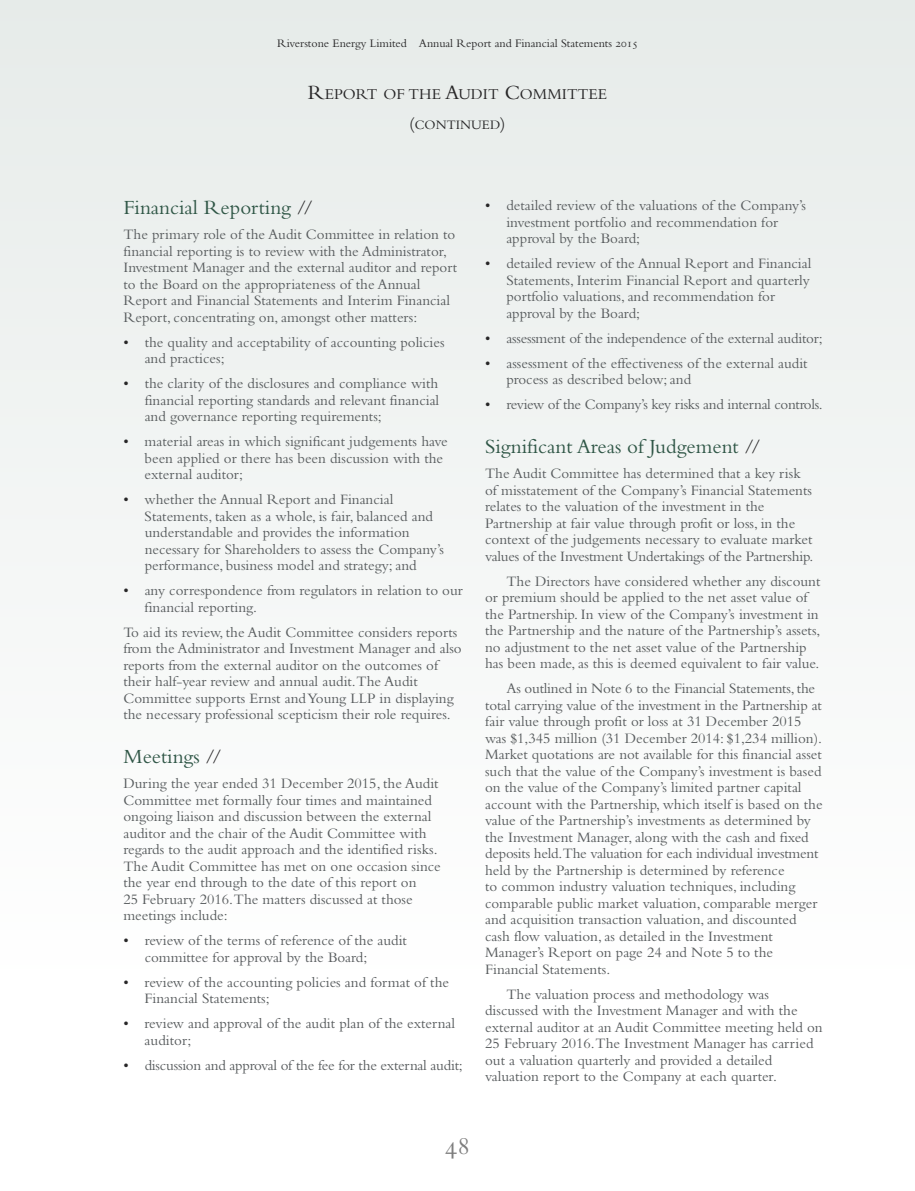
<style>
.page{position:relative;width:915px;height:1191px;background:#fff}
.page>*{position:absolute;margin:0;border:0;box-sizing:border-box;transform-origin:0 0}
.t1{font:21px "Bembo";color:#2f5646}
.t2{font:15.75px "Bembo";color:#272627}
.t3{font:15px/16.5px "Bembo";color:#575b5d}
.t4{font:15px "Bembo";letter-spacing:-.02em;color:#575b5d}
.t5{font:13.5px "Bembo";color:#272627}
.t6{font:12px "Bembo";color:#272627}
.s1{font-size:21px}
.s2{font-size:18px}
.s3{color:#272627}
</style>
<div class="page">
<div style="left:0;top:0;width:914px;height:982px;background:#f3f5f4"></div>
<svg style="left:615px;top:42px;width:21px;height:7px"></svg>
<p class="t6" style="left:277px;top:39px;width:336px">Riverstone Energy Limited Annual Report and Financial Statements</p>
<p class="t2" style="left:308px;top:89px;width:301px"><span class="s1">R</span>EPORT OF THE <span class="s1">A</span>UDIT <span class="s1">C</span>OMMITTEE</p>
<p class="t5" style="left:409px;top:120px;width:98px"><span class="s2">(</span>CONTINUED<span class="s2">)</span></p>
<h1 class="t1" style="left:123px;top:200px;width:191px">Financial Reporting <span class="s3">//</span></h1>
<p class="t3" style="left:123px;top:228px;width:335px">The primary role of the Audit Committee in relation to financial reporting is to review with the Administrator, Investment Manager and the external auditor and report to the Board on the appropriateness of the Annual Report and Financial Statements and Interim Financial Report, concentrating on, amongst other matters:</p>
<p class="t3" style="left:145px;top:335px;width:301px;text-indent:-21px"><span class="s3">•</span> the quality and acceptability of accounting policies and practices;</p>
<p class="t3" style="left:145px;top:377px;width:296px;text-align:justify;text-indent:-21px"><span class="s3">•</span> the clarity of the disclosures and compliance with financial reporting standards and relevant financial and governance reporting requirements;</p>
<p class="t3" style="left:145px;top:435px;width:304px;text-indent:-21px"><span class="s3">•</span> material areas in which significant judgements have been applied or there has been discussion with the external auditor;</p>
<p class="t3" style="left:145px;top:493px;width:301px;text-indent:-21px"><span class="s3">•</span> whether the Annual Report and Financial Statements, taken as a whole, is fair, balanced and understandable and provides the information necessary for Shareholders to assess the Company’s performance, business model and strategy; and</p>
<p class="t3" style="left:145px;top:584px;width:319px;text-indent:-21px"><span class="s3">•</span> any correspondence from regulators in relation to our financial reporting.</p>
<p class="t3" style="left:123px;top:625px;width:340px">To aid its review, the Audit Committee considers reports from the Administrator and Investment Manager and also reports from the external auditor on the outcomes of their half-year review and annual audit.The Audit Committee supports Ernst and Young LLP in displaying the necessary professional scepticism their role requires.</p>
<h1 class="t1" style="left:123px;top:749px;width:100px">Meetings <span class="s3">//</span></h1>
<p class="t3" style="left:123px;top:777px;width:319px">During the year ended 31 December 2015, the Audit Committee met formally four times and maintained ongoing liaison and discussion between the external auditor and the chair of the Audit Committee with regards to the audit approach and the identified risks.<br>The Audit Committee has met on one occasion since the year end through to the date of this report on<br>25 February 2016.The matters discussed at those meetings include:</p>
<p class="t3" style="left:145px;top:934px;width:264px;text-indent:-21px"><span class="s3">•</span> review of the terms of reference of the audit committee for approval by the Board;</p>
<p class="t3" style="left:145px;top:975px;width:306px;text-indent:-21px"><span class="s3">•</span> review of the accounting policies and format of the<br>Financial Statements;</p>
<p class="t3" style="left:144px;top:1017px;width:312px;text-indent:-21px"><span class="s3">•</span> review and approval of the audit plan of the external auditor;</p>
<p class="t3" style="left:123px;top:1058px;width:341px"><span class="s3">•</span> discussion and approval of the fee for the external audit;</p>
<p class="t3" style="left:506px;top:198px;width:301px;text-indent:-21px"><span class="s3">•</span> detailed review of the valuations of the Company’s investment portfolio and recommendation for approval by the Board;</p>
<p class="t3" style="left:506px;top:256px;width:306px;text-indent:-21px"><span class="s3">•</span> detailed review of the Annual Report and Financial Statements, Interim Financial Report and quarterly portfolio valuations, and recommendation for approval by the Board;</p>
<p class="t3" style="left:485px;top:331px;width:339px"><span class="s3">•</span> assessment of the independence of the external auditor;</p>
<p class="t3" style="left:506px;top:356px;width:302px;text-indent:-21px"><span class="s3">•</span> assessment of the effectiveness of the external audit process as described below; and</p>
<p class="t4" style="left:485px;top:399px;width:339px"><span class="s3">•</span> review of the Company’s key risks and internal controls.</p>
<h1 class="t1" style="left:485px;top:439px;width:277px">Significant Areas of Judgement <span class="s3">//</span></h1>
<p class="t3" style="left:485px;top:466px;width:329px">The Audit Committee has determined that a key risk of misstatement of the Company’s Financial Statements relates to the valuation of the investment in the Partnership at fair value through profit or loss, in the context of the judgements necessary to evaluate market values of the Investment Undertakings of the Partnership.</p>
<p class="t3" style="left:485px;top:574px;width:337px;text-indent:21px">The Directors have considered whether any discount or premium should be applied to the net asset value of the Partnership. In view of the Company’s investment in the Partnership and the nature of the Partnership’s assets, no adjustment to the net asset value of the Partnership has been made, as this is deemed equivalent to fair value.</p>
<p class="t3" style="left:485px;top:682px;width:339px;text-indent:21px">As outlined in Note 6 to the Financial Statements, the total carrying value of the investment in the Partnership at fair value through profit or loss at 31 December 2015 was $1,345 million (31 December 2014: $1,234 million).<br>Market quotations are not available for this financial asset such that the value of the Company’s investment is based on the value of the Company’s limited partner capital account with the Partnership, which itself is based on the value of the Partnership’s investments as determined by the Investment Manager, along with the cash and fixed deposits held.The valuation for each individual investment held by the Partnership is determined by reference<br>to common industry valuation techniques, including comparable public market valuation, comparable merger and acquisition transaction valuation, and discounted cash flow valuation, as detailed in the Investment Manager’s Report on page 24 and Note 5 to the Financial Statements.</p>
<p class="t3" style="left:485px;top:987px;width:339px;text-indent:21px">The valuation process and methodology was discussed with the Investment Manager and with the external auditor at an Audit Committee meeting held on 25 February 2016.The Investment Manager has carried out a valuation quarterly and provided a detailed valuation report to the Company at each quarter.</p>
</div>
